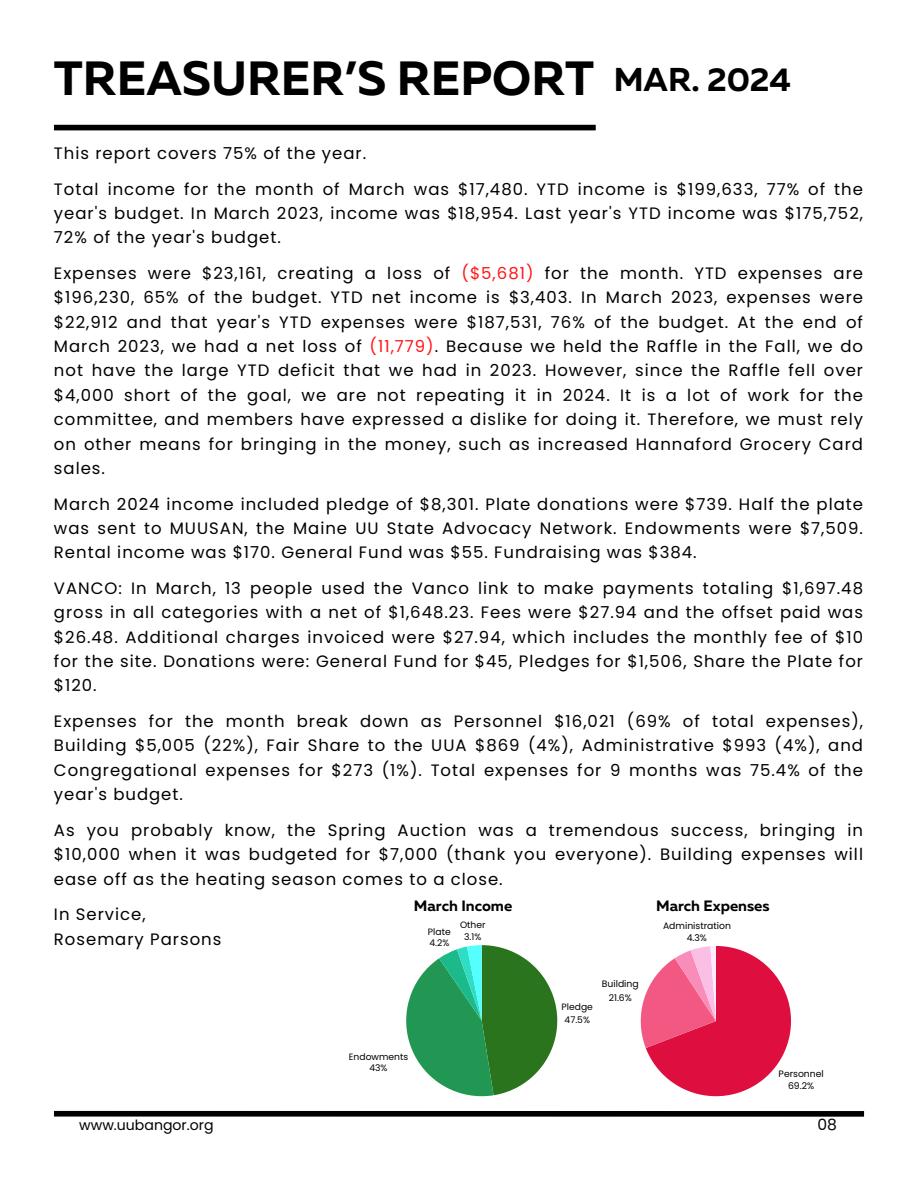
<style>
.page{position:relative;width:918px;height:1188px;background:#fff}
.page>*{position:absolute;margin:0;border:0;box-sizing:border-box;transform-origin:0 0}
.t1{font:700 48px "Muller";color:#000}
.t2{font:700 33px "Muller";color:#000}
.t3{font:16.5px/24.3px "Poppins";letter-spacing:.06em;color:#000;text-align:justify}
.t4{font:15.45px "Poppins";color:#000}
.t5{font:700 15px "Muller";color:#000}
.t6{font:14.1px "Poppins";color:#000}
.t7{font:9.3px/11.6px "Poppins";color:#000;text-align:center}
.t8{font:9.15px/11.2px "Poppins";color:#000;text-align:center}
.s1{color:#ff1616}
</style>
<div class="page">
<div style="left:54px;top:125px;width:542px;height:5px;background:#000"></div>
<svg style="left:406px;top:945px;width:151px;height:151px"></svg>
<svg style="left:641px;top:946px;width:150px;height:150px"></svg>
<div style="left:54px;top:1111px;width:810px;height:6px;background:#000"></div>
<h4 class="t1" style="left:54px;top:58px;width:542px">TREASURER’S REPORT</h4>
<h3 class="t2" style="left:614px;top:66px;width:179px">MAR. 2024</h3>
<h4 class="t3" style="left:54px;top:141px;width:314px">This report covers 75% of the year.</h4>
<h4 class="t3" style="left:54px;top:177px;width:811px">Total income for the month of March was $17,480. YTD income is $199,633, 77% of the year's budget. In March 2023, income was $18,954. Last year's YTD income was $175,752, 72% of the year's budget.</h4>
<h4 class="t3" style="left:54px;top:261px;width:811px">Expenses were $23,161, creating a loss of <span class="s1">($5,681)</span> for the month. YTD expenses are $196,230, 65% of the budget. YTD net income is $3,403. In March 2023, expenses were $22,912 and that year's YTD expenses were $187,531, 76% of the budget. At the end of March 2023, we had a net loss of <span class="s1">(11,779)</span>. Because we held the Raffle in the Fall, we do not have the large YTD deficit that we had in 2023. However, since the Raffle fell over $4,000 short of the goal, we are not repeating it in 2024. It is a lot of work for the committee, and members have expressed a dislike for doing it. Therefore, we must rely on other means for bringing in the money, such as increased Hannaford Grocery Card sales.</h4>
<h4 class="t3" style="left:54px;top:492px;width:811px">March 2024 income included pledge of $8,301. Plate donations were $739. Half the plate was sent to MUUSAN, the Maine UU State Advocacy Network. Endowments were $7,509.<br>Rental income was $170. General Fund was $55. Fundraising was $384.</h4>
<h4 class="t3" style="left:54px;top:576px;width:811px">VANCO: In March, 13 people used the Vanco link to make payments totaling $1,697.48 gross in all categories with a net of $1,648.23. Fees were $27.94 and the offset paid was $26.48. Additional charges invoiced were $27.94, which includes the monthly fee of $10 for the site. Donations were: General Fund for $45, Pledges for $1,506, Share the Plate for $120.</h4>
<h4 class="t3" style="left:54px;top:709px;width:811px">Expenses for the month break down as Personnel $16,021 (69% of total expenses), Building $5,005 (22%), Fair Share to the UUA $869 (4%), Administrative $993 (4%), and Congregational expenses for $273 (1%). Total expenses for 9 months was 75.4% of the year's budget.</h4>
<h4 class="t3" style="left:54px;top:818px;width:811px">As you probably know, the Spring Auction was a tremendous success, bringing in $10,000 when it was budgeted for $7,000 (thank you everyone). Building expenses will ease off as the heating season comes to a close.</h4>
<h3 class="t3" style="left:54px;top:902px;width:169px">In Service,<br>Rosemary Parsons</h3>
<p class="t5" style="left:414px;top:900px;width:100px">March Income</p>
<p class="t5" style="left:656px;top:900px;width:115px">March Expenses</p>
<p class="t8" style="left:428px;top:926px;width:24px;text-align:left">Plate<br>4.2%</p>
<p class="t8" style="left:460px;top:920px;width:27px">Other<br>3.1%</p>
<p class="t7" style="left:663px;top:920px;width:69px">Administration<br>4.3%</p>
<p class="t8" style="left:349px;top:1051px;width:61px">Endowments<br>43%</p>
<p class="t8" style="left:562px;top:1000px;width:33px;line-height:13.6px">Pledge<br>47.5%</p>
<p class="t7" style="left:602px;top:976px;width:38px;line-height:14px">Building<br>21.6%</p>
<p class="t7" style="left:779px;top:1068px;width:47px">Personnel<br>69.2%</p>
<h2 class="t6" style="left:79px;top:1115px;width:136px">www.uubangor.org</h2>
<h1 class="t4" style="left:818px;top:1114px;width:21px">08</h1>
</div>
